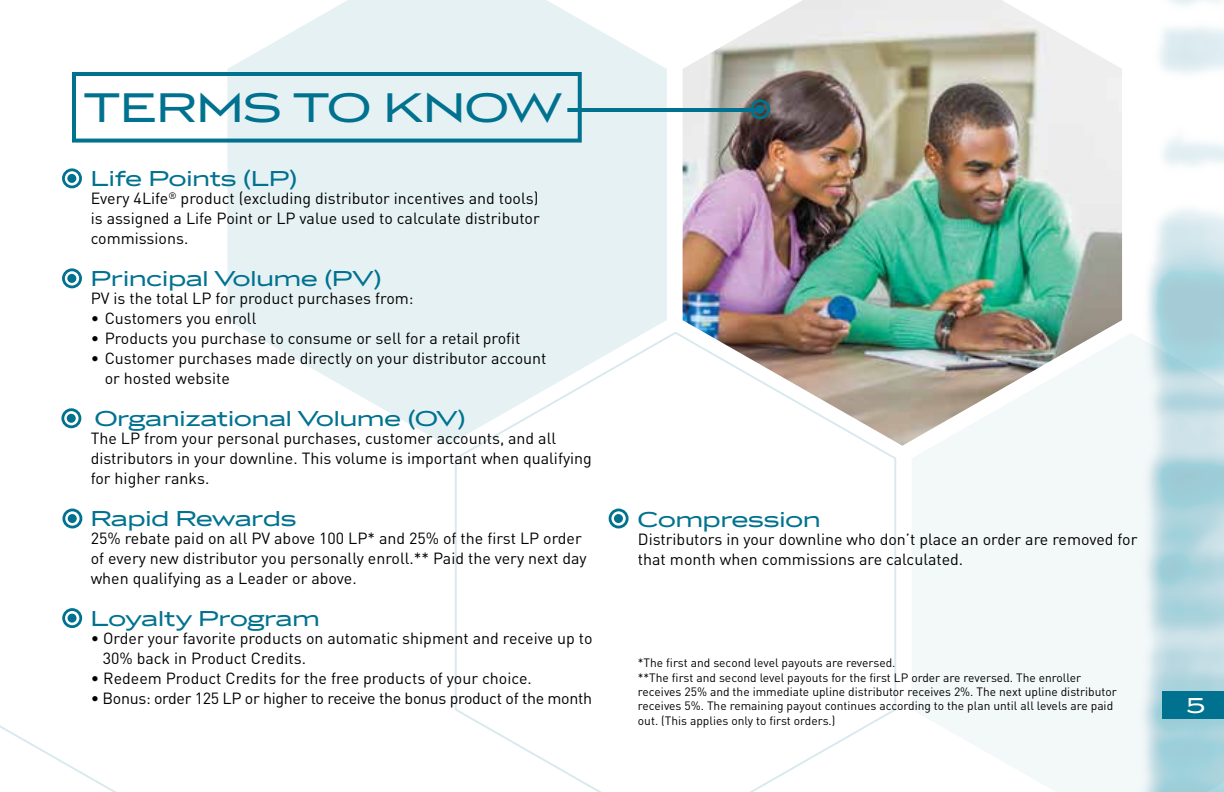
<style>
.page{position:relative;width:1224px;height:792px;background:#fff}
.page>*{position:absolute;margin:0;border:0;box-sizing:border-box;transform-origin:0 0}
.t1{font:46px "Luxury Gold";color:#00728f}
.t2{font:24px "Luxury Gold";color:#00728f}
.t3{font:24px "Luxury Gold";color:#fff}
.t4{font:16px/20px "DIN";color:#000}
.t5{font:16px "DIN";letter-spacing:-.02em;color:#000}
.t6{font:12px/14.4px "DIN";color:#000}
</style>
<div class="page">
<svg style="left:0;top:725px;width:116px;height:67px"></svg>
<img style="left:683px;top:0;width:433px;height:446px">
<svg style="left:227px;top:0;width:440px;height:446px;background:#e9f2f5"></svg>
<svg style="left:453px;top:330px;width:445px;height:462px"></svg>
<svg style="left:912px;top:333px;width:204px;height:459px;fill:#f3f8f9"></svg>
<div style="left:72px;top:72px;width:510px;height:71px;border:4px solid #00728f"></div>
<hr style="left:567px;top:108px;width:193px;height:4px;background:#00728f">
<div style="left:1162px;top:691px;width:62px;height:28px;background:#00728f"></div>
<div style="left:61px;top:408px;width:20px;height:20px;border:3px solid #00728f;border-radius:50%"></div>
<div style="left:67px;top:414px;width:9px;height:9px;background:#00728f;border-radius:50%"></div>
<div style="left:62px;top:509px;width:20px;height:19px;border:3px solid #00728f;border-radius:50%"></div>
<div style="left:68px;top:514px;width:9px;height:9px;background:#00728f;border-radius:50%"></div>
<div style="left:609px;top:509px;width:20px;height:19px;border:3px solid #00728f;border-radius:50%"></div>
<div style="left:614px;top:514px;width:9px;height:9px;background:#00728f;border-radius:50%"></div>
<div style="left:750px;top:99px;width:20px;height:20px;border:3px solid #00728f;border-radius:50%"></div>
<div style="left:756px;top:105px;width:9px;height:9px;background:#00728f;border-radius:50%"></div>
<div style="left:62px;top:268px;width:20px;height:20px;border:3px solid #00728f;border-radius:50%"></div>
<div style="left:67px;top:274px;width:9px;height:9px;background:#00728f;border-radius:50%"></div>
<div style="left:62px;top:168px;width:20px;height:20px;border:3px solid #00728f;border-radius:50%"></div>
<div style="left:67px;top:174px;width:9px;height:9px;background:#00728f;border-radius:50%"></div>
<div style="left:62px;top:608px;width:20px;height:20px;border:3px solid #00728f;border-radius:50%"></div>
<div style="left:68px;top:614px;width:9px;height:9px;background:#00728f;border-radius:50%"></div>
<h1 class="t1" style="left:83px;top:82px;width:480px">TERMS TO KNOW</h1>
<h2 class="t2" style="left:91px;top:165px;width:208px">Life Points (LP)</h2>
<p class="t4" style="left:91px;top:188px;width:451px;text-align:justify">Every 4Life<sup>®</sup> product (excluding distributor incentives and tools) is assigned a Life Point or LP value used to calculate distributor commissions.</p>
<h2 class="t2" style="left:91px;top:265px;width:293px">Principal Volume (PV)</h2>
<p class="t4" style="left:91px;top:288px;width:324px">PV is the total LP for product purchases from:</p>
<p class="t4" style="left:91px;top:308px;width:167px">• Customers you enroll</p>
<p class="t4" style="left:91px;top:328px;width:431px">• Products you purchase to consume or sell for a retail profit</p>
<p class="t4" style="left:105px;top:348px;width:443px;text-indent:-14px">• Customer purchases made directly on your distributor account or hosted website</p>
<h2 class="t2" style="left:95px;top:405px;width:373px">Organizational Volume (OV)</h2>
<p class="t4" style="left:91px;top:428px;width:503px">The LP from your personal purchases, customer accounts, and all distributors in your downline. This volume is important when qualifying for higher ranks.</p>
<h2 class="t2" style="left:91px;top:505px;width:207px">Rapid Rewards</h2>
<p class="t4" style="left:91px;top:528px;width:497px">25% rebate paid on all PV above 100 LP* and 25% of the first LP order of every new distributor you personally enroll.** Paid the very next day when qualifying as a Leader or above.</p>
<h2 class="t2" style="left:91px;top:605px;width:230px">Loyalty Program</h2>
<p class="t4" style="left:103px;top:628px;width:491px;text-indent:-12px">• Order your favorite products on automatic shipment and receive up to<br>30% back in Product Credits.</p>
<p class="t4" style="left:91px;top:668px;width:443px">• Redeem Product Credits for the free products of your choice.</p>
<p class="t5" style="left:91px;top:688px;width:503px">• Bonus: order 125 LP or higher to receive the bonus product of the month</p>
<h2 class="t2" style="left:638px;top:506px;width:184px">Compression</h2>
<p class="t4" style="left:638px;top:529px;width:501px">Distributors in your downline who don’t place an order are removed for that month when commissions are calculated.</p>
<p class="t6" style="left:638px;top:655px;width:480px">*The first and second level payouts are reversed.<br>**The first and second level payouts for the first LP order are reversed. The enroller receives 25% and the immediate upline distributor receives 2%. The next upline distributor receives 5%. The remaining payout continues according to the plan until all levels are paid out. (This applies only to first orders.)</p>
<h2 class="t3" style="left:1187px;top:693px;width:20px">5</h2>
</div>
